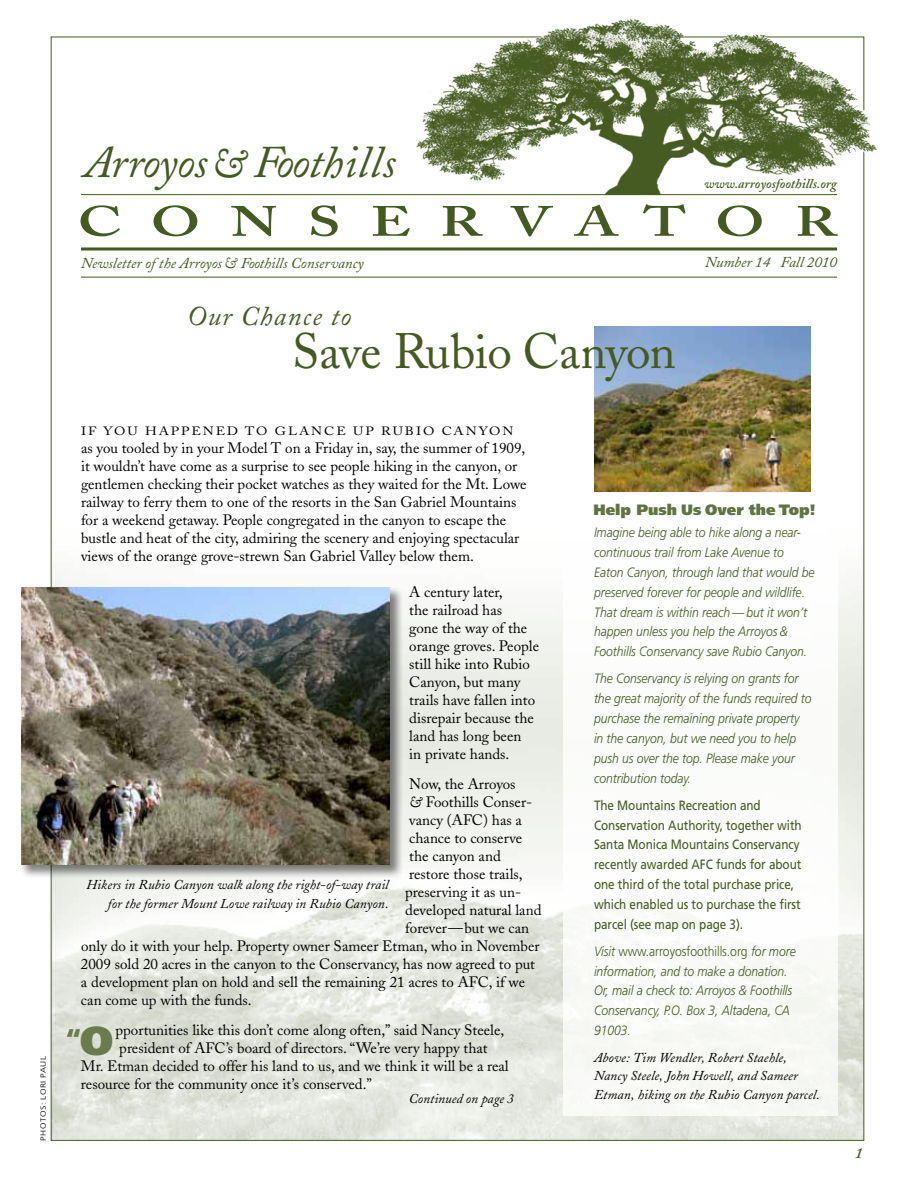
<style>
.page{position:relative;width:918px;height:1188px;background:#fff}
.page>*{position:absolute;margin:0;border:0;box-sizing:border-box;transform-origin:0 0}
.t1{font:49.35px "Adobe Caslon";letter-spacing:-.015em;color:#455a21}
.t2{font:italic 45px "Adobe Caslon";letter-spacing:-.015em;color:#455a21}
.t3{font:600 42px "Adobe Caslon";letter-spacing:.49em;color:#455a21;scale:1.4 1}
.t4{font:900 28.5px "Frutiger";color:#6b7b4e}
.t5{font:italic 27px "Adobe Caslon";letter-spacing:.05em;color:#455a21}
.t6{font:15px/18px "Adobe Caslon";color:#000}
.t7{font:italic 15px "Adobe Caslon";color:#455a21}
.t8{font:900 15px "Frutiger";color:#617342}
.t9{font:italic 600 15px "Adobe Caslon";color:#455a21}
.t10{font:italic 300 13.5px/19.8px "Frutiger";letter-spacing:-.005em;color:#455a21;scale:.9 1}
.t11{font:13.5px/19.8px "Frutiger";letter-spacing:-.005em;color:#455a21;scale:.87 1}
.t12{font:italic 13.5px/18.8px "Adobe Caslon";letter-spacing:.005em;color:#000}
.t13{font:italic 600 13.5px "Adobe Caslon";color:#455a21}
.t14{font:12px "Adobe Caslon";letter-spacing:.42em;color:#000;scale:1.15 1}
.t15{font:12px "Adobe Caslon";letter-spacing:.38em;color:#000;scale:1.15 1}
.t16{font:300 7.5px "Frutiger";letter-spacing:.055em;color:#000;scale:1.2 1}
.s1{font-size:40.5px}
.s2{font-style:italic}
.s3{font-style:normal}
</style>
<div class="page">
<img style="left:53px;top:276px;width:809px;height:863px">
<img style="left:416px;top:19px;width:461px;height:176px">
<hr style="left:81px;top:248px;width:756px;height:2px;background:#455a21">
<hr style="left:81px;top:194px;width:756px;height:1px;background:#455a21">
<div style="left:563px;top:308px;width:274px;height:808px;background:#fcfcfb"></div>
<hr style="left:81px;top:277px;width:756px;height:1px;background:#455a21">
<div style="left:18px;top:585px;width:385px;height:293px;background:#000;opacity:.5"></div>
<img style="left:21px;top:588px;width:369px;height:276px">
<img style="left:594px;top:326px;width:217px;height:166px">
<p class="t16" style="left:39px;top:1141px;width:72px;rotate:-90deg">Photos: LORI PAUL</p>
<h2 class="t2" style="left:84px;top:137px;width:313px">Arroyos <span class="s1">&amp;</span> Foothills</h2>
<h3 class="t3" style="left:77px;top:196px;width:544px">CONSERVATOR</h3>
<p class="t13" style="left:704px;top:175px;width:134px">www.arroyosfoothills.org</p>
<p class="t7" style="left:81px;top:255px;width:284px">Newsletter of the Arroyos &amp; Foothills Conservancy</p>
<h3 class="t5" style="left:187px;top:301px;width:166px">Our Chance to</h3>
<h1 class="t1" style="left:292px;top:323px;width:385px">Save Rubio Canyon</h1>
<p class="t7" style="left:705px;top:254px;width:133px">Number 14 Fall 2010</p>
<p class="t15" style="left:81px;top:423px;width:78px">If you happ</p>
<p class="t14" style="left:192px;top:423px;width:281px">ened t o glance up Ru bio Canyon</p>
<p class="t6" style="left:81px;top:439px;width:447px">as you tooled by in your Model T on a Friday in, say, the summer of 1909, it wouldn’t have come as a surprise to see people hiking in the canyon, or gentlemen checking their pocket watches as they waited for the Mt. Lowe railway to ferry them to one of the resorts in the San Gabriel Mountains for a weekend getaway. People congregated in the canyon to escape the bustle and heat of the city, admiring the scenery and enjoying spectacular views of the orange grove-strewn San Gabriel Valley below them.</p>
<p class="t6" style="left:409px;top:583px;width:131px">A century later,<br>the railroad has<br>gone the way of the orange groves. People still hike into Rubio<br>Canyon, but many trails have fallen into disrepair because the land has long been<br>in private hands.</p>
<p class="t6" style="left:409px;top:775px;width:108px">Now, the Arroyos</p>
<p class="t6" style="left:409px;top:793px;width:124px"><span class="s2">&amp;</span> Foothills Conser-</p>
<p class="t6" style="left:409px;top:811px;width:114px">vancy (AFC) has a</p>
<p class="t6" style="left:409px;top:829px;width:115px">chance to conserve</p>
<p class="t6" style="left:409px;top:847px;width:93px">the canyon and</p>
<p class="t6" style="left:409px;top:865px;width:115px">restore those trails,</p>
<p class="t6" style="left:405px;top:883px;width:117px">preserving it as un-</p>
<p class="t6" style="left:405px;top:901px;width:138px">developed natural land</p>
<p class="t6" style="left:405px;top:919px;width:126px">forever—but we can</p>
<p class="t6" style="left:81px;top:937px;width:460px">only do it with your help. Property owner Sameer Etman, who in November</p>
<p class="t6" style="left:81px;top:955px;width:456px">2009 sold 20 acres in the canyon to the Conservancy, has now agreed to put</p>
<p class="t6" style="left:81px;top:973px;width:446px">a development plan on hold and sell the remaining 21 acres to AFC, if we</p>
<p class="t6" style="left:81px;top:991px;width:172px">can come up with the funds.</p>
<p class="t6" style="left:115px;top:1021px;width:390px">pportunities like this don’t come along often,” said Nancy Steele,</p>
<p class="t6" style="left:119px;top:1039px;width:370px">president of AFC’s board of directors. “We’re very happy that</p>
<p class="t6" style="left:81px;top:1057px;width:429px">Mr. Etman decided to offer his land to us, and we think it will be a real</p>
<p class="t6" style="left:81px;top:1075px;width:293px">resource for the community once it’s conserved.”</p>
<p class="t8" style="left:594px;top:500px;width:224px">Help Push Us Over the Top!</p>
<p class="t10" style="left:594px;top:523px;width:246px">Imagine being able to hike along a near&shy;continuous trail from Lake Avenue to Eaton Canyon, through land that would be preserved forever for people and wildlife.<br>That dream is within reach — but it won’t happen unless you help the Arroyos &amp; Foothills Conservancy save Rubio Canyon.</p>
<p class="t10" style="left:594px;top:669px;width:243px">The Conservancy is relying on grants for the great majority of the funds required to purchase the remaining private property in the canyon, but we need you to help push us over the top. Please make your contribution today.</p>
<p class="t11" style="left:594px;top:795px;width:240px">The Mountains Recreation and Conservation Authority, together with Santa Monica Mountains Conservancy recently awarded AFC funds for about one third of the total purchase price, which enabled us to purchase the first parcel (see map on page 3).</p>
<p class="t10" style="left:594px;top:941px;width:226px">Visit <span class="s3">www.arroyosfoothills.org</span> for more information, and to make a donation.<br>Or, mail a check to: Arroyos &amp; Foothills<br>Conservancy, P.O. Box 3, Altadena, CA<br>91003.</p>
<p class="t12" style="left:87px;top:876px;width:304px;text-align:right">Hikers in Rubio Canyon walk along the right-of-way trail for the former Mount Lowe railway in Rubio Canyon.</p>
<h3 class="t4" style="left:65px;top:1022px;width:50px">“<span class="s1">O</span></h3>
<p class="t12" style="left:594px;top:1048px;width:206px">Above: Tim Wendler, Robert Staehle,<br>Nancy Steele, John Howell, and Sameer</p>
<p class="t12" style="left:409px;top:1090px;width:107px">Continued on page 3</p>
<p class="t12" style="left:594px;top:1086px;width:227px">Etman, hiking on the Rubio Canyon parcel.</p>
<p class="t9" style="left:855px;top:1145px;width:9px">1</p>
</div>
